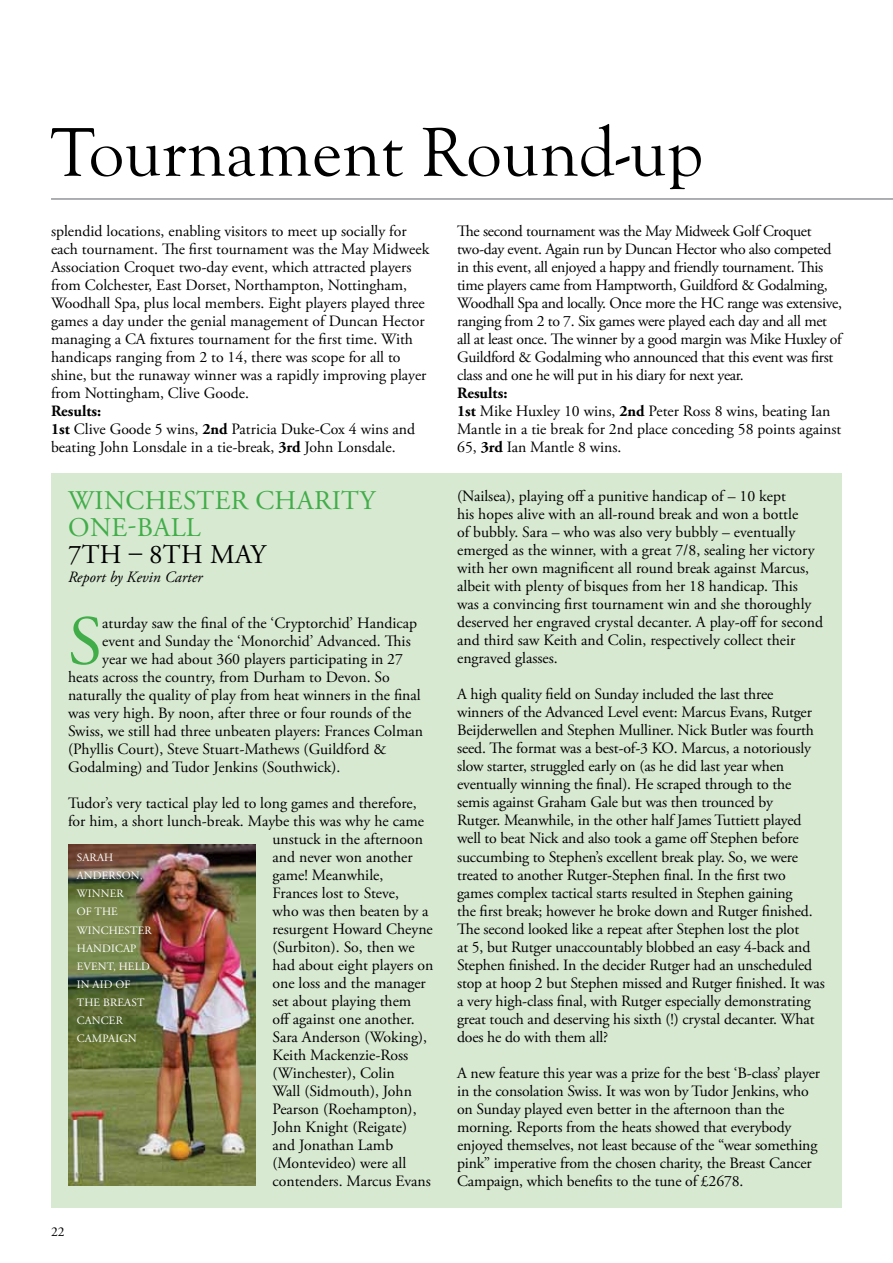
<style>
.page{position:relative;width:893px;height:1263px;background:#fff}
.page>*{position:absolute;margin:0;border:0;box-sizing:border-box;transform-origin:0 0}
.t1{font:71.25px "Goudy Old Style T";color:#000}
.t2{font:70.05px "Adobe Garamond Pro";color:#41ad49}
.t3{font:27px/27px "Adobe Garamond Pro";letter-spacing:.015em;color:#41ad49}
.t4{font:27px "Adobe Garamond Pro";letter-spacing:.015em;color:#000}
.t5{font:15.75px/18px "Adobe Garamond Pro";color:#000}
.t6{font:15.75px/18px "Adobe Garamond Pro";letter-spacing:-.02em;color:#000}
.t7{font:italic 15.75px "Adobe Garamond Pro";color:#000}
.t8{font:13.5px "Adobe Garamond Pro";color:#000}
.t9{font:11.25px/18px "Adobe Garamond Pro";letter-spacing:.015em;color:#fff}
.s1{font-weight:700}
</style>
<div class="page">
<hr style="left:51px;top:198px;width:842px;height:2px;background:#939598">
<div style="left:51px;top:473px;width:791px;height:735px;background:#d8e9d2"></div>
<img style="left:68px;top:845px;width:188px;height:341px">
<h1 class="t1" style="left:51px;top:113px;width:654px">Tournament Round-up</h1>
<p class="t5" style="left:51px;top:222px;width:380px">splendid locations, enabling visitors to meet up socially for each tournament. The first tournament was the May Midweek Association Croquet two-day event, which attracted players from Colchester, East Dorset, Northampton, Nottingham, Woodhall Spa, plus local members. Eight players played three games a day under the genial management of Duncan Hector managing a CA fixtures tournament for the first time. With handicaps ranging from 2 to 14, there was scope for all to shine, but the runaway winner was a rapidly improving player from Nottingham, Clive Goode.</p>
<p class="t5" style="left:51px;top:402px;width:366px"><span class="s1">Results:<br>1st</span> Clive Goode 5 wins, <span class="s1">2nd</span> Patricia Duke-Cox 4 wins and beating John Lonsdale in a tie‑break, <span class="s1">3rd</span> John Lonsdale.</p>
<p class="t6" style="left:457px;top:222px;width:386px">The second tournament was the May Midweek Golf Croquet two-day event. Again run by Duncan Hector who also competed in this event, all enjoyed a happy and friendly tournament. This time players came from Hamptworth, Guildford &amp; Godalming, Woodhall Spa and locally. Once more the HC range was extensive, ranging from 2 to 7. Six games were played each day and all met all at least once. The winner by a good margin was Mike Huxley of Guildford &amp; Godalming who announced that this event was first class and one he will put in his diary for next year.</p>
<p class="t5" style="left:457px;top:384px;width:386px"><span class="s1">Results:<br>1st</span> Mike Huxley 10 wins, <span class="s1">2nd</span> Peter Ross 8 wins, beating Ian Mantle in a tie break for 2nd place conceding 58 points against 65, <span class="s1">3rd</span> Ian Mantle 8 wins.</p>
<h3 class="t3" style="left:68px;top:488px;width:305px;text-indent:99px">ester Charity<br>One-Ball</h3>
<h3 class="t4" style="left:68px;top:539px;width:185px">7th – 8th May</h3>
<p class="t7" style="left:68px;top:567px;width:136px">Report by Kevin Carter</p>
<h2 class="t2" style="left:68px;top:599px;width:29px">S</h2>
<p class="t5" style="left:102px;top:614px;width:316px">aturday saw the final of the ‘Cryptorchid’ Handicap</p>
<h3 class="t3" style="left:68px;top:488px;width:45px">Winch</h3>
<p class="t5" style="left:102px;top:632px;width:310px">event and Sunday the ‘Monorchid’ Advanced. This</p>
<p class="t5" style="left:102px;top:650px;width:302px">year we had about 360 players participating in 27</p>
<p class="t5" style="left:68px;top:668px;width:323px">heats across the country, from Durham to Devon. So</p>
<p class="t5" style="left:68px;top:686px;width:354px">naturally the quality of play from heat winners in the final</p>
<p class="t5" style="left:68px;top:704px;width:345px">was very high. By noon, after three or four rounds of the</p>
<p class="t5" style="left:68px;top:722px;width:357px">Swiss, we still had three unbeaten players: Frances Colman</p>
<p class="t5" style="left:68px;top:740px;width:320px">(Phyllis Court), Steve Stuart-Mathews (Guildford &amp;</p>
<p class="t5" style="left:68px;top:758px;width:274px">Godalming) and Tudor Jenkins (Southwick).</p>
<p class="t5" style="left:68px;top:794px;width:350px">Tudor’s very tactical play led to long games and therefore,</p>
<p class="t5" style="left:68px;top:812px;width:357px">for him, a short lunch‑break. Maybe this was why he came</p>
<p class="t5" style="left:273px;top:830px;width:152px">unstuck in the afternoon</p>
<p class="t5" style="left:273px;top:848px;width:142px">and never won another</p>
<p class="t5" style="left:273px;top:866px;width:112px">game! Meanwhile,</p>
<p class="t5" style="left:273px;top:884px;width:128px">Frances lost to Steve,</p>
<p class="t5" style="left:273px;top:902px;width:158px">who was then beaten by a</p>
<p class="t5" style="left:273px;top:920px;width:162px">resurgent Howard Cheyne</p>
<p class="t5" style="left:273px;top:938px;width:144px">(Surbiton). So, then we</p>
<p class="t5" style="left:273px;top:956px;width:162px">had about eight players on</p>
<p class="t5" style="left:273px;top:974px;width:155px">one loss and the manager</p>
<p class="t5" style="left:273px;top:992px;width:140px">set about playing them</p>
<p class="t5" style="left:273px;top:1010px;width:144px">off against one another.</p>
<p class="t5" style="left:273px;top:1028px;width:156px">Sara Anderson (Woking),</p>
<p class="t5" style="left:273px;top:1046px;width:137px">Keith Mackenzie-Ross</p>
<p class="t5" style="left:273px;top:1064px;width:124px">(Winchester), Colin</p>
<p class="t5" style="left:273px;top:1082px;width:141px">Wall (Sidmouth), John</p>
<p class="t5" style="left:273px;top:1100px;width:146px">Pearson (Roehampton),</p>
<p class="t5" style="left:273px;top:1118px;width:136px">John Knight (Reigate)</p>
<p class="t5" style="left:273px;top:1136px;width:122px">and Jonathan Lamb</p>
<p class="t5" style="left:273px;top:1154px;width:135px">(Montevideo) were all</p>
<p class="t5" style="left:273px;top:1172px;width:160px">contenders. Marcus Evans</p>
<p class="t9" style="left:77px;top:849px;width:67px">Sa rah<br>Anderson, winn</p>
<p class="t9" style="left:77px;top:885px;width:48px;text-indent:33px">er of the<br>Winch</p>
<p class="t9" style="left:118px;top:921px;width:35px">ester</p>
<p class="t9" style="left:77px;top:939px;width:66px">Handicap<br>event, h eld in aid</p>
<p class="t9" style="left:77px;top:975px;width:69px;text-indent:39px">of the Breast<br>Canc</p>
<p class="t9" style="left:109px;top:1011px;width:15px">er</p>
<p class="t9" style="left:77px;top:1029px;width:17px">Campaign</p>
<p class="t8" style="left:51px;top:1223px;width:15px">22</p>
<p class="t5" style="left:457px;top:488px;width:368px">(Nailsea), playing off a punitive handicap of – 10 kept<br>his hopes alive with an all-round break and won a bottle<br>of bubbly. Sara – who was also very bubbly – eventually emerged as the winner, with a great 7/8, sealing her victory with her own magnificent all round break against Marcus, albeit with plenty of bisques from her 18 handicap. This was a convincing first tournament win and she thoroughly deserved her engraved crystal decanter. A play-off for second and third saw Keith and Colin, respectively collect their engraved glasses.</p>
<p class="t5" style="left:457px;top:686px;width:369px">A high quality field on Sunday included the last three<br>winners of the Advanced Level event: Marcus Evans, Rutger Beijderwellen and Stephen Mulliner. Nick Butler was fourth seed. The format was a best-of-3 KO. Marcus, a notoriously slow starter, struggled early on (as he did last year when eventually winning the final). He scraped through to the semis against Graham Gale but was then trounced by<br>Rutger. Meanwhile, in the other half James Tuttiett played well to beat Nick and also took a game off Stephen before succumbing to Stephen’s excellent break play. So, we were treated to another Rutger-Stephen final. In the first two games complex tactical starts resulted in Stephen gaining<br>the first break; however he broke down and Rutger finished.<br>The second looked like a repeat after Stephen lost the plot<br>at 5, but Rutger unaccountably blobbed an easy 4-back and Stephen finished. In the decider Rutger had an unscheduled stop at hoop 2 but Stephen missed and Rutger finished. It was a very high‑class final, with Rutger especially demonstrating great touch and deserving his sixth (!) crystal decanter. What does he do with them all?</p>
<p class="t5" style="left:457px;top:1064px;width:364px">A new feature this year was a prize for the best ‘B-class’ player in the consolation Swiss. It was won by Tudor Jenkins, who on Sunday played even better in the afternoon than the morning. Reports from the heats showed that everybody enjoyed themselves, not least because of the “wear something pink” imperative from the chosen charity, the Breast Cancer Campaign, which benefits to the tune of £2678.</p>
</div>
